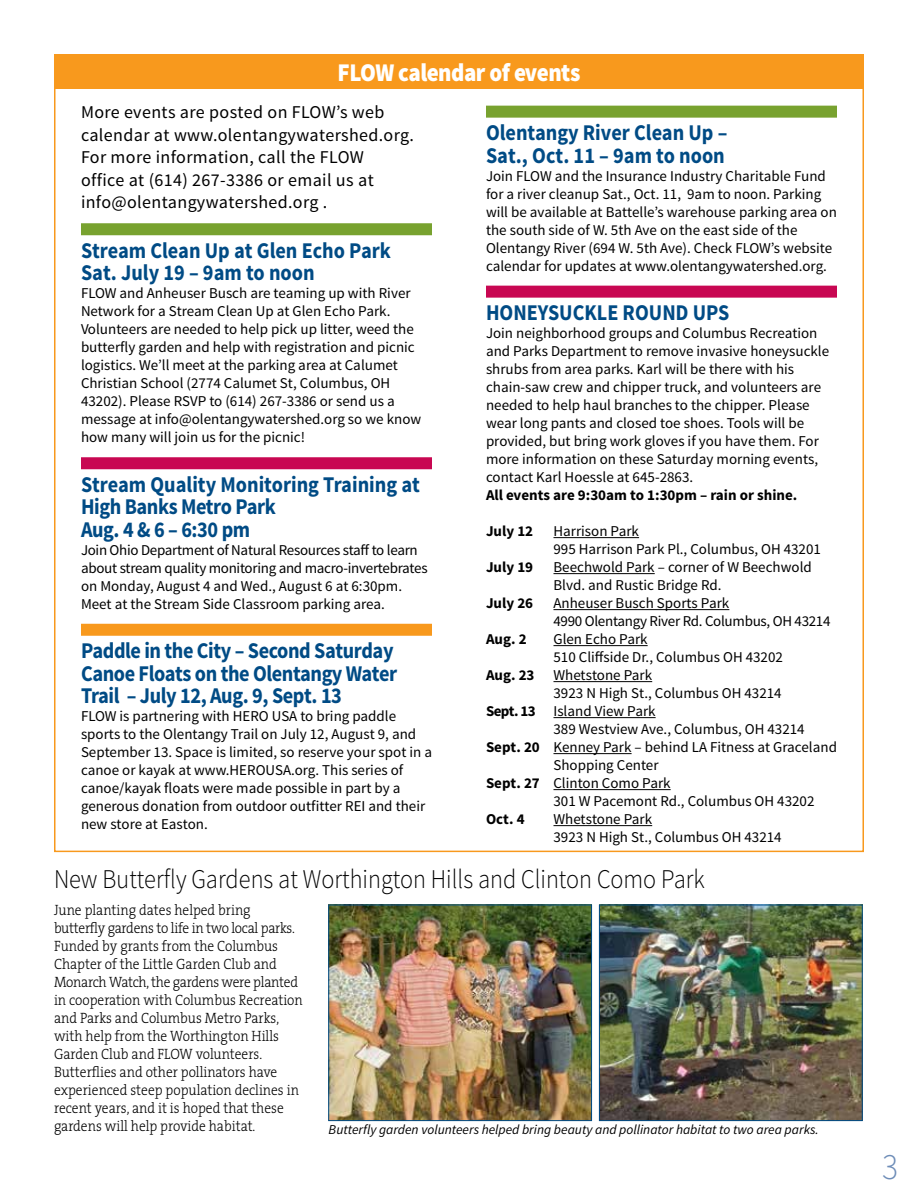
<style>
.page{position:relative;width:918px;height:1188px;background:#fff}
.page>*{position:absolute;margin:0;border:0;box-sizing:border-box;transform-origin:0 0}
.t1{font:300 37.2px "Source Sans Pro";color:#6e8db8;scale:.9 1}
.t2{font:300 27px "Source Sans Pro";color:#000;scale:.9 1}
.t3{font:900 25.5px "Source Sans Pro";letter-spacing:-.02em;color:#fff;scale:.9 1}
.t4{font:700 22.5px/22.5px "Source Sans Pro";letter-spacing:-.01em;color:#004b85;scale:.9 1}
.t5{font:18px/22.5px "Source Sans Pro";letter-spacing:.02em;color:#000}
.t6{font:15px/18px "Source Sans Pro";color:#000}
.t7{font:300 15px/18px "The Serif";color:#000;scale:.9 1}
.t8{font:15px/18px "Source Sans Pro";letter-spacing:-.02em;color:#000}
.t9{font:700 15px "Source Sans Pro";color:#000}
.t10{font:italic 13.5px "Source Sans Pro";color:#000}
.s1{font-weight:700}
</style>
<div class="page">
<div style="left:54px;top:54px;width:810px;height:798px;background:#fff;border:2px solid #f8991d"></div>
<div style="left:54px;top:54px;width:810px;height:35px;background:#f8991d"></div>
<div style="left:81px;top:223px;width:351px;height:12px;background:#78a22f"></div>
<div style="left:81px;top:457px;width:351px;height:12px;background:#c80752"></div>
<div style="left:81px;top:624px;width:351px;height:12px;background:#f8991d"></div>
<div style="left:486px;top:106px;width:351px;height:12px;background:#78a22f"></div>
<div style="left:486px;top:286px;width:351px;height:12px;background:#c80752"></div>
<hr style="left:554px;top:537px;width:85px;height:1px;background:#000">
<hr style="left:554px;top:573px;width:101px;height:1px;background:#000">
<hr style="left:554px;top:609px;width:175px;height:1px;background:#000">
<hr style="left:554px;top:645px;width:94px;height:1px;background:#000">
<hr style="left:554px;top:681px;width:98px;height:1px;background:#000">
<hr style="left:554px;top:717px;width:102px;height:1px;background:#000">
<hr style="left:554px;top:753px;width:78px;height:1px;background:#000">
<hr style="left:554px;top:789px;width:117px;height:1px;background:#000">
<hr style="left:554px;top:825px;width:98px;height:1px;background:#000">
<img style="left:330px;top:907px;width:260px;height:212px">
<div style="left:328px;top:905px;width:264px;height:216px;border:1px solid #004b85"></div>
<img style="left:601px;top:907px;width:259px;height:212px">
<div style="left:599px;top:905px;width:263px;height:216px;border:1px solid #004b85"></div>
<h3 class="t3" style="left:338px;top:56px;width:271px">FLOW calendar of events</h3>
<p class="t5" style="left:81px;top:101px;width:335px">More events are posted on FLOW’s web calendar at www.olentangywatershed.org.<br>For more information, call the FLOW<br>office at (614) 267-3386 or email us at info@olentangywatershed.org .</p>
<h3 class="t4" style="left:81px;top:240px;width:346px">Stream Clean Up at Glen Echo Park<br>Sat. July 19 – 9am to noon</h3>
<p class="t6" style="left:81px;top:285px;width:342px">FLOW and Anheuser Busch are teaming up with River Network for a Stream Clean Up at Glen Echo Park.<br>Volunteers are needed to help pick up litter, weed the butterfly garden and help with registration and picnic logistics. We’ll meet at the parking area at Calumet Christian School (2774 Calumet St, Columbus, OH 43202). Please RSVP to (614) 267-3386 or send us a message at info@olentangywatershed.org so we know how many will join us for the picnic!</p>
<h3 class="t4" style="left:81px;top:474px;width:378px">Stream Quality Monitoring Training at<br>High Banks Metro Park<br>Aug. 4 &amp; 6 – 6:30 pm</h3>
<p class="t8" style="left:81px;top:541px;width:348px">Join Ohio Department of Natural Resources staff to learn about stream quality monitoring and macro-invertebrates on Monday, August 4 and Wed., August 6 at 6:30pm.<br>Meet at the Stream Side Classroom parking area.</p>
<h3 class="t4" style="left:81px;top:640px;width:353px">Paddle in the City – Second Saturday<br>Canoe Floats on the Olentangy Water<br>Trail – July 12, Aug. 9, Sept. 13</h3>
<p class="t6" style="left:81px;top:708px;width:353px">FLOW is partnering with HERO USA to bring paddle sports to the Olentangy Trail on July 12, August 9, and September 13. Space is limited, so reserve your spot in a canoe or kayak at www.HEROUSA.org. This series of canoe/kayak floats were made possible in part by a generous donation from outdoor outfitter REI and their new store at Easton.</p>
<h3 class="t4" style="left:486px;top:122px;width:270px">Olentangy River Clean Up –<br>Sat., Oct. 11 – 9am to noon</h3>
<p class="t6" style="left:486px;top:167px;width:352px">Join FLOW and the Insurance Industry Charitable Fund for a river cleanup Sat., Oct. 11, 9am to noon. Parking will be available at Battelle’s warehouse parking area on the south side of W. 5th Ave on the east side of the Olentangy River (694 W. 5th Ave). Check FLOW’s website calendar for updates at www.olentangywatershed.org.</p>
<h3 class="t4" style="left:486px;top:302px;width:272px">Honeysuckle Round Ups</h3>
<p class="t6" style="left:486px;top:324px;width:345px">Join neighborhood groups and Columbus Recreation and Parks Department to remove invasive honeysuckle shrubs from area parks. Karl will be there with his chain-saw crew and chipper truck, and volunteers are needed to help haul branches to the chipper. Please wear long pants and closed toe shoes. Tools will be provided, but bring work gloves if you have them. For more information on these Saturday morning events, contact Karl Hoessle at 645-2863.</p>
<p class="t9" style="left:486px;top:486px;width:313px">All events are 9:30am to 1:30pm – rain or shine.</p>
<p class="t9" style="left:486px;top:522px;width:49px">July 12</p>
<p class="t6" style="left:554px;top:522px;width:269px">Harrison Park<br>995 Harrison Park Pl., Columbus, OH 43201</p>
<p class="t9" style="left:486px;top:558px;width:49px">July 19</p>
<p class="t6" style="left:554px;top:558px;width:260px">Beechwold Park – corner of W Beechwold<br>Blvd. and Rustic Bridge Rd.</p>
<p class="t9" style="left:486px;top:594px;width:49px">July 26</p>
<p class="t8" style="left:554px;top:594px;width:279px">Anheuser Busch Sports Park<br>4990 Olentangy River Rd. Columbus, OH 43214</p>
<p class="t9" style="left:486px;top:630px;width:42px">Aug. 2</p>
<p class="t6" style="left:554px;top:630px;width:231px">Glen Echo Park<br>510 Cliffside Dr., Columbus OH 43202</p>
<p class="t9" style="left:486px;top:666px;width:50px">Aug. 23</p>
<p class="t6" style="left:554px;top:666px;width:100px">Whetstone Park</p>
<p class="t6" style="left:554px;top:684px;width:230px">3923 N High St., Columbus OH 43214</p>
<p class="t6" style="left:486px;top:702px;width:171px"><span class="s1">Sept. 13</span> Island View Park</p>
<p class="t6" style="left:554px;top:720px;width:253px">389 Westview Ave., Columbus, OH 43214</p>
<p class="t6" style="left:486px;top:738px;width:353px"><span class="s1">Sept. 20</span> Kenney Park – behind LA Fitness at Graceland</p>
<p class="t6" style="left:554px;top:756px;width:107px">Shopping Center</p>
<p class="t6" style="left:486px;top:774px;width:186px"><span class="s1">Sept. 27</span> Clinton Como Park</p>
<p class="t6" style="left:554px;top:792px;width:263px">301 W Pacemont Rd., Columbus OH 43202</p>
<p class="t9" style="left:486px;top:810px;width:40px">Oct. 4</p>
<p class="t6" style="left:554px;top:810px;width:230px">Whetstone Park<br>3923 N High St., Columbus OH 43214</p>
<h2 class="t2" style="left:54px;top:863px;width:725px">New Butterfly Gardens at Worthington Hills and Clinton Como Park</h2>
<p class="t7" style="left:54px;top:901px;width:278px">June planting dates helped bring butterfly gardens to life in two local parks.<br>Funded by grants from the Columbus Chapter of the Little Garden Club and Monarch Watch, the gardens were planted in cooperation with Columbus Recreation and Parks and Columbus Metro Parks, with help from the Worthington Hills Garden Club and FLOW volunteers.<br>Butterflies and other pollinators have experienced steep population declines in recent years, and it is hoped that these gardens will help provide habitat.</p>
<p class="t10" style="left:328px;top:1121px;width:492px">Butterfly garden volunteers helped bring beauty and pollinator habitat to two area parks.</p>
<h1 class="t1" style="left:882px;top:1144px;width:19px">3</h1>
</div>
